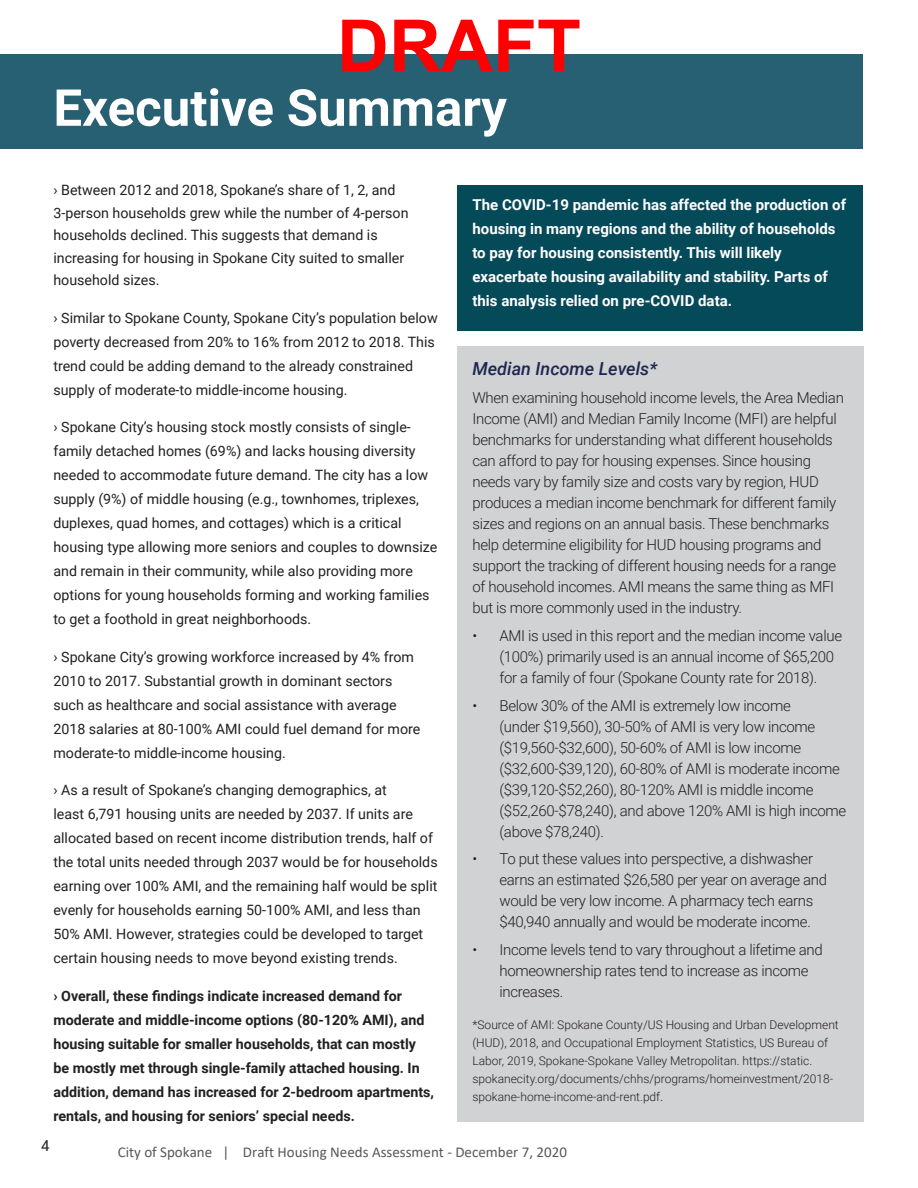
<style>
.page{position:relative;width:918px;height:1188px;background:#fff}
.page>*{position:absolute;margin:0;border:0;box-sizing:border-box;transform-origin:0 0}
.t1{font:700 72px "Arial";color:#f00}
.Heading_Title{font:700 51px "Roboto";color:#fff}
.Large_Number_Call_Ou{font:italic 500 18px "Roboto";color:#1e2652}
.Large_Number_Call_Ou-2{font:300 15px/21px "Roboto";letter-spacing:-.02em;color:#231f20}
.Large_Number_Call_Ou-3{font:700 15px/24px "Roboto";color:#fff}
.t2{font:15px "Calibri";color:#57585a}
.t3{font:15px "Roboto";color:#231f20}
.Large_Number_Call_Ou-4{font:14.25px/24px "Roboto";color:#231f20}
.Large_Number_Call_Ou-5{font:700 14.25px/24px "Roboto";color:#231f20}
.Large_Number_Call_Ou-6{font:300 12px/18px "Roboto";color:#231f20}
.s1{font-size:13.5px}
</style>
<div class="page">
<div style="left:458px;top:185px;width:405px;height:145px;background:#054a59"></div>
<div style="left:458px;top:346px;width:406px;height:775px;background:#d1d2d4"></div>
<div style="left:0;top:55px;width:863px;height:94px;background:#276073"></div>
<h1 class="t1" style="left:337px;top:-5px;width:245px">DRAFT</h1>
<p class="Heading_Title" style="left:53px;top:72px;width:455px">Executive Summary</p>
<p class="Large_Number_Call_Ou-4" style="left:53px;top:179px;width:357px;line-height:22.5px">› Between 2012 and 2018, Spokane’s share of 1, 2, and 3-person households grew while the number of 4-person households declined. This suggests that demand is increasing for housing in Spokane City suited to smaller household sizes.</p>
<p class="Large_Number_Call_Ou-4" style="left:53px;top:305px;width:386px">› Similar to Spokane County, Spokane City’s population below poverty decreased from 20% to 16% from 2012 to 2018. This trend could be adding demand to the already constrained supply of moderate-to middle-income housing.</p>
<p class="Large_Number_Call_Ou-4" style="left:53px;top:415px;width:385px">› Spokane City’s housing stock mostly consists of single&shy;family detached homes (69%) and lacks housing diversity needed to accommodate future demand. The city has a low supply (9%) of middle housing (e.g., townhomes, triplexes, duplexes, quad homes, and cottages) which is a critical housing type allowing more seniors and couples to downsize and remain in their community, while also providing more options for young households forming and working families to get a foothold in great neighborhoods.</p>
<p class="Large_Number_Call_Ou-4" style="left:53px;top:644px;width:368px">› Spokane City’s growing workforce increased by 4% from 2010 to 2017. Substantial growth in dominant sectors such as healthcare and social assistance with average 2018 salaries at 80-100% AMI could fuel demand for more moderate-to middle-income housing.</p>
<p class="Large_Number_Call_Ou-4" style="left:53px;top:778px;width:386px">› As a result of Spokane’s changing demographics, at<br>least 6,791 housing units are needed by 2037. If units are allocated based on recent income distribution trends, half of the total units needed through 2037 would be for households earning over 100% AMI, and the remaining half would be split evenly for households earning 50-100% AMI, and less than 50% AMI. However, strategies could be developed to target certain housing needs to move beyond existing trends.</p>
<p class="Large_Number_Call_Ou-5" style="left:53px;top:983px;width:382px">› Overall, these findings indicate increased demand for moderate and middle-income options (80-120% AMI), and housing suitable for smaller households, that can mostly be mostly met through single-family attached housing. In addition, demand has increased for 2-bedroom apartments, rentals, and housing for seniors’ special needs.</p>
<p class="Large_Number_Call_Ou-3" style="left:472px;top:192px;width:375px">The COVID-19 pandemic has affected the production of housing in many regions and the ability of households to pay for housing consistently. This will likely exacerbate housing availability and stability. Parts of this analysis relied on pre-COVID data.</p>
<p class="Large_Number_Call_Ou" style="left:472px;top:356px;width:186px">Median Income Levels*</p>
<p class="Large_Number_Call_Ou-2" style="left:472px;top:387px;width:373px">When examining household income levels, the Area Median Income (AMI) and Median Family Income (MFI) are helpful benchmarks for understanding what different households can afford to pay for housing expenses. Since housing needs vary by family size and costs vary by region, HUD produces a median income benchmark for different family sizes and regions on an annual basis. These benchmarks help determine eligibility for HUD housing programs and support the tracking of different housing needs for a range of household incomes. AMI means the same thing as MFI but is more commonly used in the industry.</p>
<p class="Large_Number_Call_Ou-2" style="left:499px;top:624px;width:344px;text-indent:-27px">• AMI is used in this report and the median income value (100%) primarily used is an annual income of $65,200 for a family of four (Spokane County rate for 2018).</p>
<p class="Large_Number_Call_Ou-2" style="left:499px;top:694px;width:348px;text-indent:-27px">• Below 30% of the AMI is extremely low income<br>(under $19,560), 30-50% of AMI is very low income ($19,560-$32,600), 50-60% of AMI is low income ($32,600-$39,120), 60-80% of AMI is moderate income ($39,120-$52,260), 80-120% AMI is middle income ($52,260-$78,240), and above 120% AMI is high income (above $78,240).</p>
<p class="Large_Number_Call_Ou-2" style="left:499px;top:848px;width:329px;text-indent:-27px">• To put these values into perspective, a dishwasher earns an estimated $26,580 per year on average and would be very low income. A pharmacy tech earns $40,940 annually and would be moderate income.</p>
<p class="Large_Number_Call_Ou-2" style="left:499px;top:939px;width:325px;text-indent:-27px">• Income levels tend to vary throughout a lifetime and homeownership rates tend to increase as income increases.</p>
<p class="Large_Number_Call_Ou-6" style="left:472px;top:1015px;width:368px">*Source of AMI: Spokane County/US Housing and Urban Development (HUD), 2018, and Occupational Employment Statistics, US Bureau of Labor, 2019, Spokane-Spokane Valley Metropolitan. https://static. spokanecity.org/documents/chhs/programs/homeinvestment/2018- spokane-home-income-and-rent.pdf<span class="s1">.</span></p>
<p class="t3" style="left:41px;top:1135px;width:10px">4</p>
<p class="t2" style="left:118px;top:1142px;width:451px">City of Spokane | Draft Housing Needs Assessment - December 7, 2020</p>
</div>
